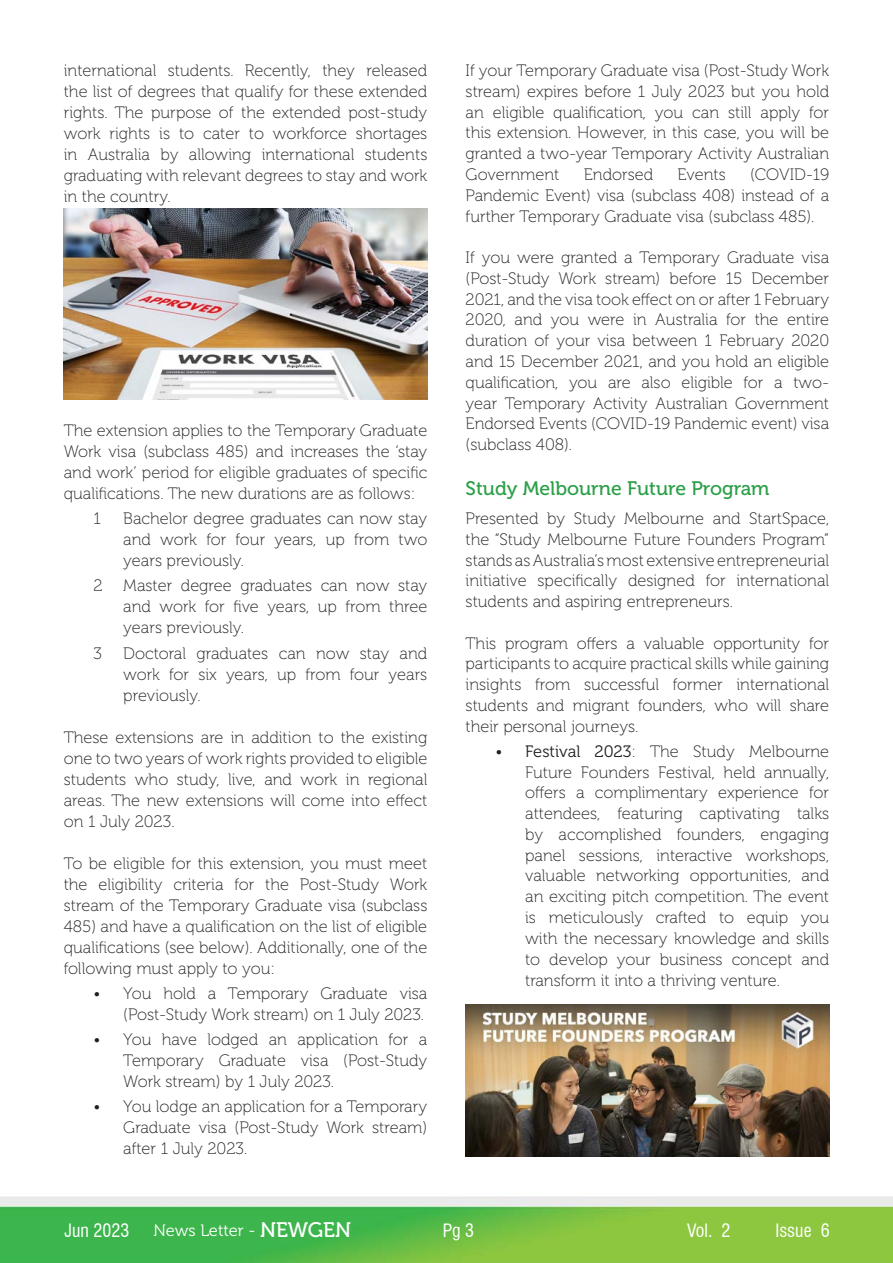
<style>
.page{position:relative;width:893px;height:1263px;background:#fff}
.page>*{position:absolute;margin:0;border:0;box-sizing:border-box;transform-origin:0 0}
.Subhead{font:19.5px "Museo 500";color:#2a9f47}
.t1{font:condensed 18px "Swiss 721 BT";color:#fff}
.IRIA_RunTxt{font:16.5px/20.7px "Museo 100";color:#231f20;text-align:justify}
.Tab-1{font:16.5px/21px "Museo 100";color:#231f20;text-align:justify}
.t2{font:16.5px "Museo 300";color:#fff}
.s1{font-family:"Museo 300"}
.s2{font-family:"Museo 500";font-size:21px}
</style>
<div class="page">
<img style="left:0;top:208px;width:893px;height:1055px">
<img style="left:64px;top:208px;width:363px;height:192px">
<img style="left:466px;top:1004px;width:363px;height:153px">
<p class="IRIA_RunTxt" style="left:64px;top:60px;width:365px">international students. Recently, they released the list of degrees that qualify for these extended rights. The purpose of the extended post-study work rights is to cater to workforce shortages in Australia by allowing international students graduating with relevant degrees to stay and work in the country.</p>
<p class="IRIA_RunTxt" style="left:64px;top:420px;width:365px">The extension applies to the Temporary Graduate Work visa (subclass 485) and increases the ‘stay and work’ period for eligible graduates of specific qualifications. The new durations are as follows:</p>
<p class="Tab-1" style="left:94px;top:508px;width:9px">1</p>
<p class="Tab-1" style="left:123px;top:508px;width:306px">Bachelor degree graduates can now stay and work for four years, up from two years previously.</p>
<p class="Tab-1" style="left:123px;top:575px;width:306px;text-indent:-30px">2 Master degree graduates can now stay and work for five years, up from three years previously.</p>
<p class="Tab-1" style="left:94px;top:643px;width:10px">3</p>
<p class="Tab-1" style="left:123px;top:643px;width:306px">Doctoral graduates can now stay and work for six years, up from four years previously.</p>
<p class="IRIA_RunTxt" style="left:64px;top:727px;width:365px">These extensions are in addition to the existing one to two years of work rights provided to eligible students who study, live, and work in regional areas. The new extensions will come into effect on 1 July 2023.</p>
<p class="IRIA_RunTxt" style="left:64px;top:853px;width:365px">To be eligible for this extension, you must meet the eligibility criteria for the Post-Study Work stream of the Temporary Graduate visa (subclass 485) and have a qualification on the list of eligible qualifications (see below). Additionally, one of the following must apply to you:</p>
<p class="Tab-1" style="left:94px;top:983px;width:335px;text-align:right">• You hold a Temporary Graduate visa (Post-Study Work stream) on 1 July 2023.</p>
<p class="Tab-1" style="left:123px;top:1029px;width:306px;text-indent:-30px">• You have lodged an application for a Temporary Graduate visa (Post-Study Work stream) by 1 July 2023.</p>
<p class="Tab-1" style="left:123px;top:1096px;width:306px;text-indent:-30px">• You lodge an application for a Temporary Graduate visa (Post-Study Work stream) after 1 July 2023.</p>
<p class="IRIA_RunTxt" style="left:466px;top:61px;width:365px">If your Temporary Graduate visa (Post-Study Work stream) expires before 1 July 2023 but you hold an eligible qualification, you can still apply for this extension. However, in this case, you will be granted a two-year Temporary Activity Australian Government</p>
<p class="IRIA_RunTxt" style="left:466px;top:164px;width:365px;text-indent:285px">(COVID-19<br>Pandemic Event) visa (subclass 408) instead of a further Temporary Graduate visa (subclass 485).</p>
<p class="IRIA_RunTxt" style="left:466px;top:248px;width:365px">If you were granted a Temporary Graduate visa (Post-Study Work stream) before 15 December 2021, and the visa took effect on or after 1 February 2020, and you were in Australia for the entire duration of your visa between 1 February 2020 and 15 December 2021, and you hold an eligible qualification, you are also eligible for a two&shy;year Temporary Activity Australian Government Endorsed Events (COVID-19 Pandemic event) visa (subclass 408).</p>
<p class="Subhead" style="left:466px;top:477px;width:305px">Study Melbourne Future Program</p>
<p class="IRIA_RunTxt" style="left:466px;top:508px;width:365px">Presented by Study Melbourne and StartSpace, the “Study Melbourne Future Founders Program” stands as Australia’s most extensive entrepreneurial initiative specifically designed for international students and aspiring entrepreneurs.</p>
<p class="IRIA_RunTxt" style="left:466px;top:633px;width:365px">This program offers a valuable opportunity for participants to acquire practical skills while gaining insights from successful former international students and migrant founders, who will share their personal journeys.</p>
<p class="Tab-1" style="left:525px;top:741px;width:306px;text-indent:-30px">• <span class="s1">Festival 2023</span>: The Study Melbourne Future Founders Festival, held annually, offers a complimentary experience for attendees, featuring captivating talks by accomplished founders, engaging panel sessions, interactive workshops, valuable networking opportunities, and an exciting pitch competition. The event is meticulously crafted to equip you with the necessary knowledge and skills to develop your business concept and transform it into a thriving venture.</p>
<p class="IRIA_RunTxt" style="left:584px;top:164px;width:71px">Endorsed</p>
<p class="IRIA_RunTxt" style="left:678px;top:164px;width:50px">Events</p>
<p class="t1" style="left:65px;top:1219px;width:66px">Jun 2023</p>
<p class="t2" style="left:153px;top:1221px;width:199px">News Letter - <span class="s2">NEWGEN</span></p>
<p class="t1" style="left:443px;top:1219px;width:33px">Pg 3</p>
<p class="t1" style="left:687px;top:1219px;width:45px">Vol. 2</p>
<p class="t1" style="left:775px;top:1219px;width:56px">Issue 6</p>
</div>
